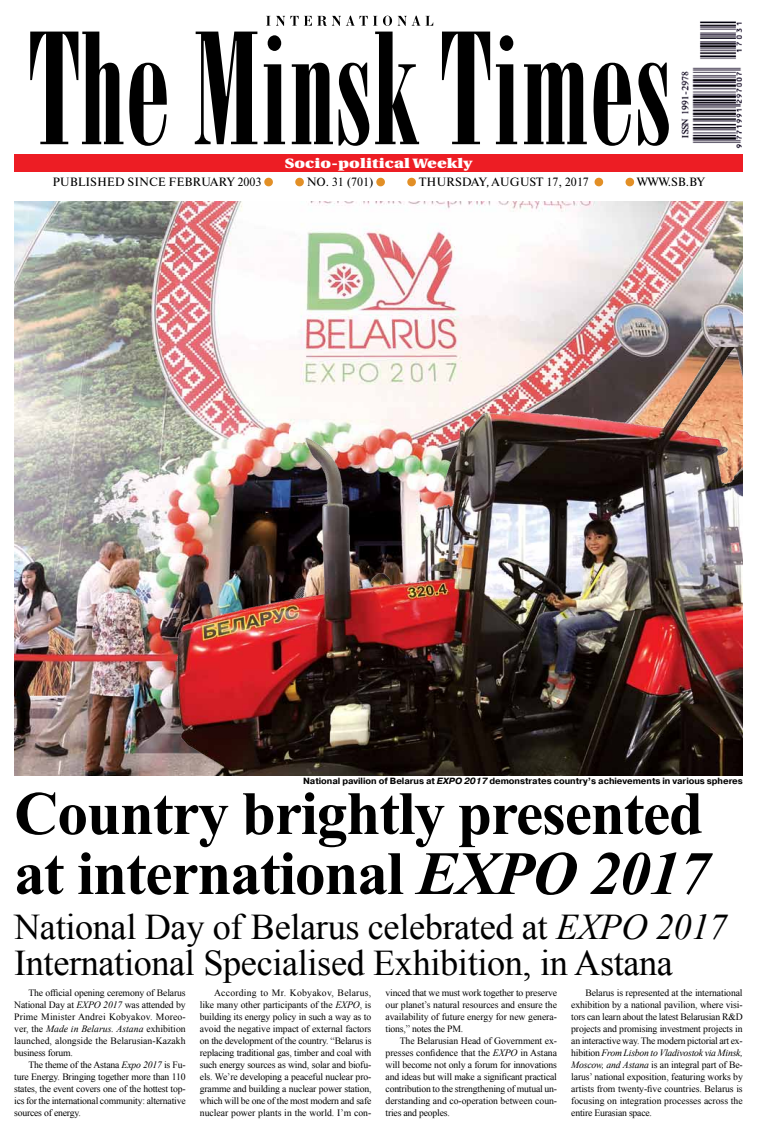
<style>
.page{position:relative;width:757px;height:1134px;background:#fff}
.page>*{position:absolute;margin:0;border:0;box-sizing:border-box;transform-origin:0 0}
.t1{font:700 61.5px/60px "Times New Roman";letter-spacing:-.02em;color:#000}
.t2{font:36.2px/36.2px "Times New Roman";letter-spacing:-.01em;color:#000}
.t3{font:900 13.5px "Utopia";letter-spacing:.01em;color:#fff;scale:1.2 1}
.t4{font:12px "Newton C";color:#000}
.t5{font:9.7px/12px "Times New Roman";letter-spacing:-.005em;color:#000;text-align:justify}
.t6{font:700 9px "Pragmatica C";letter-spacing:-.005em;color:#000}
.s1{font-family:"Text Book C";font-size:10px}
.s2{font-style:italic}
</style>
<div class="page">
<div style="left:14px;top:154px;width:729px;height:18px;background:#ed1d24"></div>
<svg style="left:30px;top:32px;width:639px;height:114px"></svg>
<img style="left:681px;top:21px;width:61px;height:128px">
<svg style="left:264px;top:178px;width:9px;height:8px"></svg>
<svg style="left:295px;top:178px;width:9px;height:8px"></svg>
<svg style="left:376px;top:178px;width:9px;height:8px"></svg>
<svg style="left:407px;top:178px;width:9px;height:8px"></svg>
<svg style="left:594px;top:178px;width:9px;height:8px"></svg>
<svg style="left:625px;top:178px;width:9px;height:8px"></svg>
<svg style="left:266px;top:16px;width:167px;height:10px"></svg>
<img style="left:14px;top:201px;width:729px;height:574px">
<img style="left:163px;top:347px;width:580px;height:428px">
<h3 class="t3" style="left:285px;top:156px;width:158px">Socio-political Weekly</h3>
<p class="t4" style="left:52px;top:176px;width:211px">PUBLISHED SINCE FEBRUARY 2003</p>
<p class="t4" style="left:307px;top:176px;width:68px">NO. 31 (701)</p>
<p class="t4" style="left:419px;top:176px;width:172px">THURSDAY<span class="s1">,</span> AUGUST 17, 2017</p>
<p class="t4" style="left:637px;top:176px;width:62px">WWW.SB .BY</p>
<p class="t6" style="left:303px;top:776px;width:441px">National pavilion of Belarus at <span class="s2">EXPO 2017</span> demonstrates country’s achievements in various spheres</p>
<h1 class="t1" style="left:14px;top:782px;width:697px">Country brightly presented at international <span class="s2">EXPO 2017</span></h1>
<h2 class="t2" style="left:14px;top:908px;width:714px">National Day of Belarus celebrated at <span class="s2">EXPO 2017<br></span>International Specialised Exhibition, in Astana</h2>
<p class="t5" style="left:14px;top:987px;width:173px;text-indent:14px">The official opening ceremony of Belarus National Day at <span class="s2">EXPO 2017</span> was attended by Prime Minister Andrei Kobyakov. Moreo&shy;ver, the <span class="s2">Made in Belarus. Astana</span> exhibition launched, alongside the Belarusian-Kazakh business forum.</p>
<p class="t5" style="left:14px;top:1059px;width:173px;text-indent:14px">The theme of the Astana <span class="s2">Expo 2017</span> is Fu&shy;ture Energy. Bringing together more than 110 states, the event covers one of the hottest top&shy;ics for the international community: alternative sources of energy.</p>
<p class="t5" style="left:200px;top:987px;width:173px;text-indent:14px">According to Mr. Kobyakov, Belarus, like many other participants of the <span class="s2">EXPO</span>, is building its energy policy in such a way as to avoid the negative impact of external factors on the development of the country. “Belarus is replacing traditional gas, timber and coal with such energy sources as wind, solar and biofu&shy;els. We’re developing a peaceful nuclear pro&shy;gramme and building a nuclear power station, which will be one of the most modern and safe nuclear power plants in the world. I’m con-</p>
<p class="t5" style="left:385px;top:987px;width:173px">vinced that we must work together to preserve our planet’s natural resources and ensure the availability of future energy for new genera&shy;tions,” notes the PM.</p>
<p class="t5" style="left:385px;top:1035px;width:173px;text-indent:14px">The Belarusian Head of Government ex&shy;presses confidence that the <span class="s2">EXPO</span> in Astana will become not only a forum for innovations and ideas but will make a significant practical contribution to the strengthening of mutual un&shy;derstanding and co-operation between coun&shy;tries and peoples.</p>
<p class="t5" style="left:571px;top:987px;width:173px;text-indent:14px">Belarus is represented at the international exhibition by a national pavilion, where visi&shy;tors can learn about the latest Belarusian R&amp;D projects and promising investment projects in an interactive way. The modern pictorial art ex&shy;hibition <span class="s2">From Lisbon to Vladivostok via Minsk, Moscow, and Astana</span> is an integral part of Be&shy;larus’ national exposition, featuring works by artists from twenty-five countries. Belarus is focusing on integration processes across the entire Eurasian space.</p>
</div>
